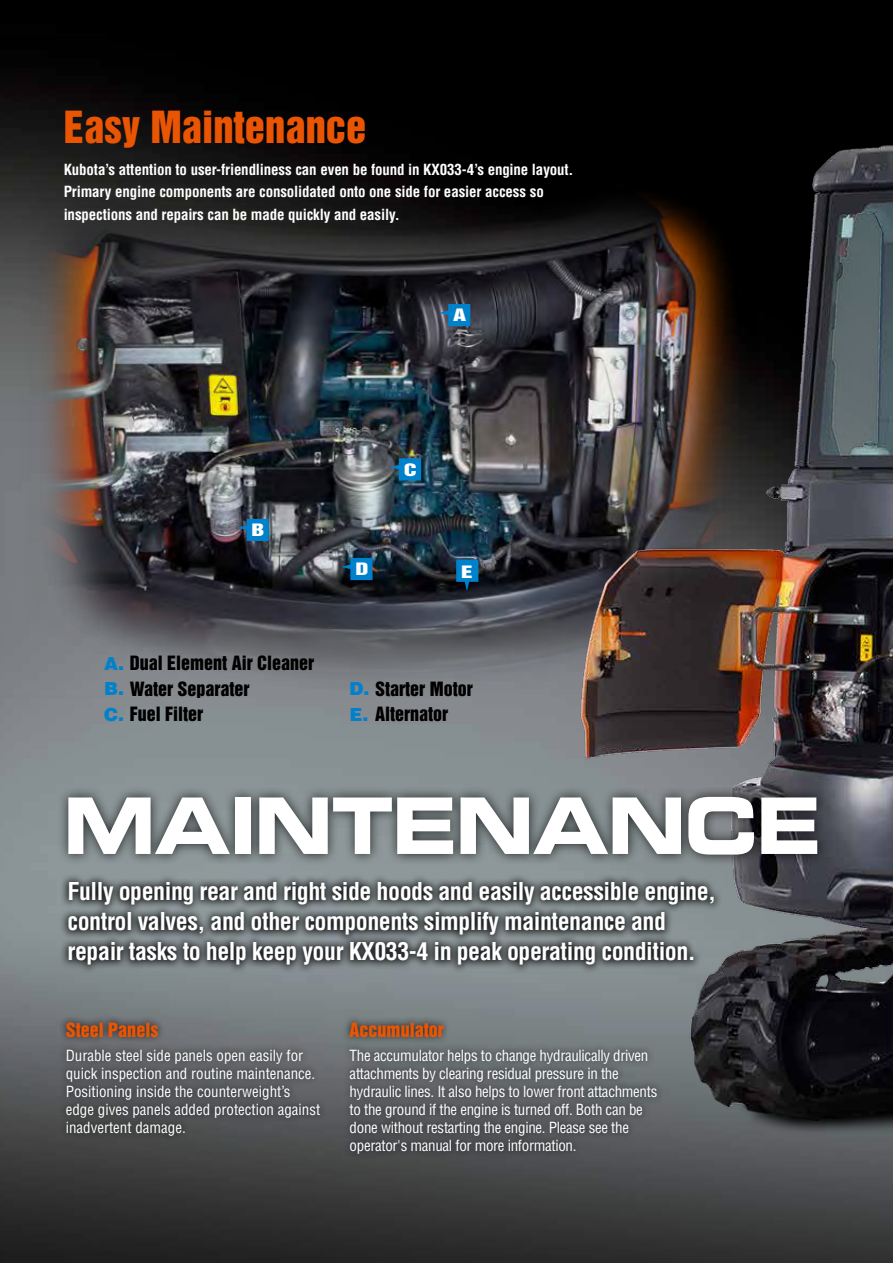
<style>
.page{position:relative;width:893px;height:1263px;background:#fff}
.page>*{position:absolute;margin:0;border:0;box-sizing:border-box;transform-origin:0 0}
.t1{font:78px "Eurostile Bold Extended Two";letter-spacing:-.02em;color:#fff;scale:.89 1}
.t2{font:40.5px "Helvetica Inserat";color:#ea5504}
.t3{font:700 condensed 24px/30px "Helvetica";letter-spacing:-.02em;color:#fff}
.t4{font:18px/25.5px "Helvetica Inserat";color:#000}
.t5{font:18px "Helvetica Inserat";color:#ea5504}
.t6{font:15.6px "Helvetica Inserat";color:#fff;scale:1.5 1}
.t7{font:condensed 15px/18px "Helvetica";letter-spacing:-.02em;color:#fff}
.t8{font:700 condensed 15px/22.5px "Helvetica";letter-spacing:-.01em;color:#fff}
.t9{font:condensed 15px/18px "Helvetica";color:#fff}
.s1{font-family:"Helvetica";font-weight:900;color:#0081cc}
</style>
<div class="page">
<img style="left:0;top:0;width:893px;height:1263px">
<img style="left:0;top:153px;width:558px;height:544px">
<svg style="left:439px;top:304px;width:31px;height:22px"></svg>
<svg style="left:389px;top:458px;width:32px;height:22px"></svg>
<svg style="left:456px;top:560px;width:22px;height:31px"></svg>
<svg style="left:341px;top:558px;width:32px;height:22px"></svg>
<svg style="left:237px;top:519px;width:32px;height:22px"></svg>
<img style="left:558px;top:37px;width:335px;height:1156px">
<div style="left:59px;top:873px;width:664px;height:101px;background:#000;opacity:.75"></div>
<div style="left:57px;top:785px;width:771px;height:81px;background:#000;opacity:.75"></div>
<div style="left:59px;top:1014px;width:268px;height:129px;background:#000;opacity:.75"></div>
<div style="left:342px;top:1015px;width:322px;height:146px;background:#000;opacity:.75"></div>
<h2 class="t2" style="left:64px;top:103px;width:304px">Easy Maintenance</h2>
<p class="t8" style="left:64px;top:158px;width:511px">Kubota’s attention to user-friendliness can even be found in KX033-4’s engine layout.<br>Primary engine components are consolidated onto one side for easier access so inspections and repairs can be made quickly and easily.</p>
<p class="t6" style="left:453px;top:306px;width:10px">A</p>
<p class="t6" style="left:252px;top:521px;width:10px">B</p>
<p class="t4" style="left:104px;top:650px;width:212px"><span class="s1">A.</span> Dual Element Air Cleaner<br><span class="s1">B.</span> Water Separater<br><span class="s1">C.</span> Fuel Filter</p>
<p class="t6" style="left:404px;top:460px;width:10px">C</p>
<p class="t6" style="left:355px;top:560px;width:10px">D</p>
<p class="t6" style="left:461px;top:562px;width:9px">E</p>
<p class="t4" style="left:350px;top:676px;width:125px"><span class="s1">D.</span> Starter Motor<br><span class="s1">E.</span> Alternator</p>
<h1 class="t1" style="left:63px;top:771px;width:853px">MAINTENANCE</h1>
<h3 class="t3" style="left:68px;top:876px;width:650px">Fully opening rear and right side hoods and easily accessible engine, control valves, and other components simplify maintenance and repair tasks to help keep your KX033-4 in peak operating condition.</h3>
<p class="t5" style="left:66px;top:1019px;width:94px">Steel Panels</p>
<p class="t9" style="left:66px;top:1046px;width:256px">Durable steel side panels open easily for quick inspection and routine maintenance.<br>Positioning inside the counterweight’s edge gives panels added protection against inadvertent damage.</p>
<p class="t5" style="left:350px;top:1019px;width:96px">Accumulator</p>
<p class="t7" style="left:350px;top:1046px;width:309px">The accumulator helps to change hydraulically driven attachments by clearing residual pressure in the hydraulic lines. It also helps to lower front attachments to the ground if the engine is turned off. Both can be done without restarting the engine. Please see the operator's manual for more information.</p>
</div>
